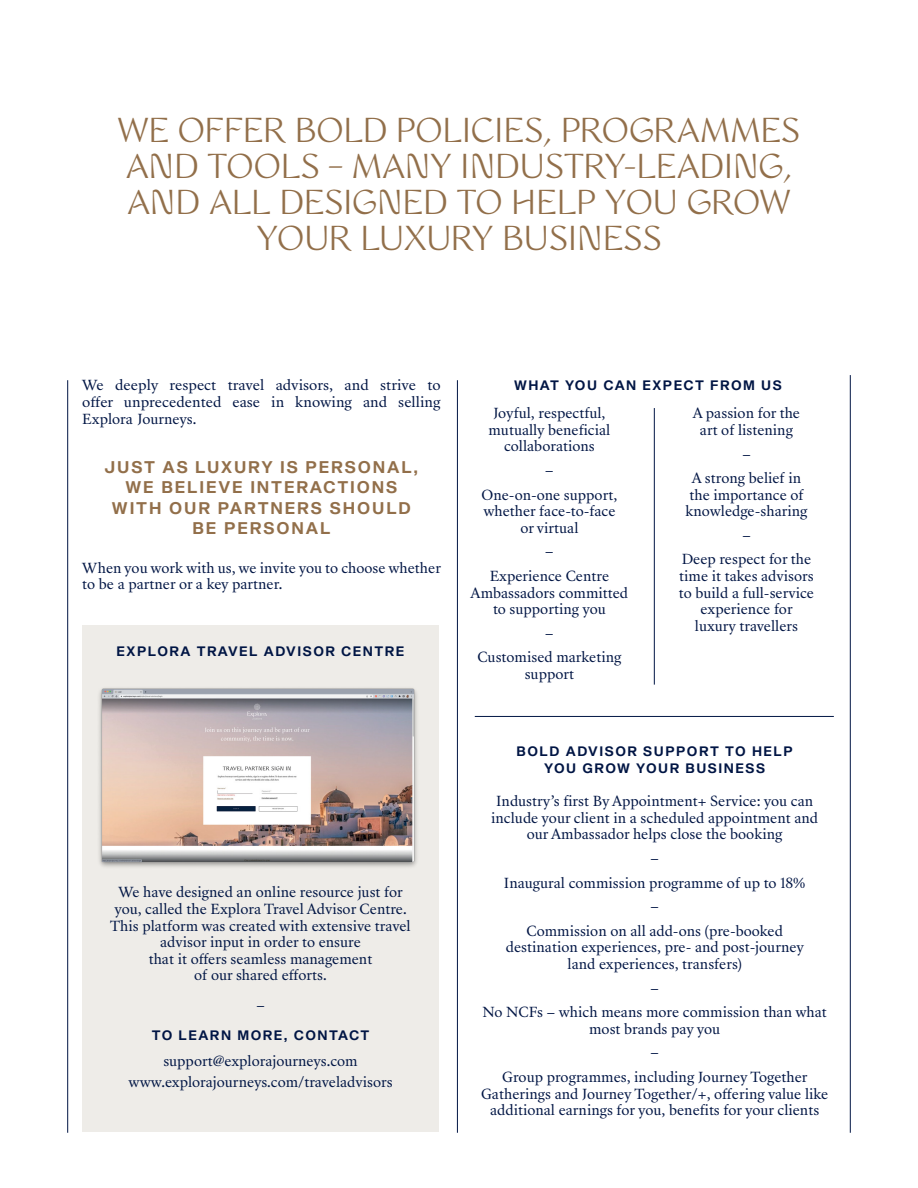
<style>
.page{position:relative;width:918px;height:1188px;background:#fff}
.page>*{position:absolute;margin:0;border:0;box-sizing:border-box;transform-origin:0 0}
.t1{font:31.5px/35.7px "WT Monarch Nova";color:#926f4a;text-align:center}
.t2{font:300 16.65px/20.5px "Shapiro 65";letter-spacing:.11em;color:#926f4a;text-align:center}
.t3{font:13.5px/16.6px "Sang Bleu Republic";color:#001544;text-align:center}
.t4{font:300 13.5px/16.6px "Shapiro 65";letter-spacing:.11em;color:#001544;text-align:center}
</style>
<div class="page">
<div style="left:83px;top:625px;width:356px;height:507px;background:#eeece8"></div>
<hr style="left:850px;top:375px;width:1px;height:758px;background:#001544">
<hr style="left:67px;top:380px;width:1px;height:753px;background:#001544">
<hr style="left:457px;top:380px;width:1px;height:753px;background:#001544">
<hr style="left:475px;top:716px;width:359px;height:1px;background:#001544">
<hr style="left:654px;top:408px;width:1px;height:277px;background:#001544">
<img style="left:99px;top:688px;width:318px;height:179px">
<h1 class="t1" style="left:118px;top:113px;width:684px">WE OFFER BOLD POLICIES, PROGRAMMES<br>AND TOOLS – MANY INDUSTRY-LEADING,<br>AND ALL DESIGNED TO HELP YOU GROW<br>YOUR LUXURY BUSINESS</h1>
<p class="t3" style="left:82px;top:377px;width:360px;text-align:justify">We deeply respect travel advisors, and strive to offer unprecedented ease in knowing and selling Explora Journeys.</p>
<p class="t2" style="left:105px;top:457px;width:315px">JUST AS LUXURY IS PERSONAL,<br>WE BELIEVE INTERACTIONS<br>WITH OUR PARTNERS SHOULD<br>BE PERSONAL</p>
<p class="t3" style="left:82px;top:560px;width:360px;text-align:left">When you work with us, we invite you to choose whether to be a partner or a key partner.</p>
<p class="t4" style="left:117px;top:644px;width:289px">EXPLORA TRAVEL ADVISOR CENTRE</p>
<p class="t3" style="left:110px;top:884px;width:302px">We have designed an online resource just for you, called the Explora Travel Advisor Centre.<br>This platform was created with extensive travel advisor input in order to ensure<br>that it offers seamless management<br>of our shared efforts.</p>
<p class="t3" style="left:256px;top:997px;width:10px">–</p>
<p class="t4" style="left:152px;top:1028px;width:219px">TO LEARN MORE, CONTACT</p>
<p class="t3" style="left:128px;top:1051px;width:266px;line-height:21px">support@explorajourneys.com www.explorajourneys.com/traveladvisors</p>
<p class="t4" style="left:514px;top:378px;width:269px">WHAT YOU CAN EXPECT FROM US</p>
<p class="t3" style="left:489px;top:405px;width:123px">Joyful, respectful, mutually beneficial collaborations</p>
<p class="t3" style="left:482px;top:458px;width:137px;line-height:24.5px">–<br>One-on-one support,</p>
<p class="t3" style="left:483px;top:503px;width:134px">whether face-to-face or virtual</p>
<p class="t3" style="left:490px;top:540px;width:121px;line-height:24.5px">–<br>Experience Centre</p>
<p class="t3" style="left:471px;top:585px;width:159px">Ambassadors committed to supporting you</p>
<p class="t3" style="left:477px;top:621px;width:146px;line-height:24.5px">–<br>Customised marketing</p>
<p class="t3" style="left:525px;top:666px;width:51px">support</p>
<p class="t3" style="left:693px;top:405px;width:109px">A passion for the art of listening</p>
<p class="t3" style="left:692px;top:442px;width:111px;line-height:24.5px">–<br>A strong belief in</p>
<p class="t3" style="left:685px;top:487px;width:124px;text-align:left">the importance of knowledge-sharing</p>
<p class="t3" style="left:682px;top:523px;width:131px;line-height:24.5px">–<br>Deep respect for the</p>
<p class="t3" style="left:679px;top:568px;width:137px">time it takes advisors to build a full-service experience for luxury travellers</p>
<p class="t4" style="left:517px;top:744px;width:278px">BOLD ADVISOR SUPPORT TO HELP<br>YOU GROW YOUR BUSINESS</p>
<p class="t3" style="left:491px;top:793px;width:328px">Industry’s first By Appointment+ Service: you can include your client in a scheduled appointment and our Ambassador helps close the booking</p>
<p class="t3" style="left:504px;top:846px;width:303px;line-height:24.3px">–<br>Inaugural commission programme of up to 18% –<br>Commission on all add-ons (pre-booked</p>
<p class="t3" style="left:506px;top:939px;width:300px">destination experiences, pre- and post-journey land experiences, transfers)</p>
<p class="t3" style="left:483px;top:976px;width:346px;line-height:24.5px">–<br>No NCFs – which means more commission than what</p>
<p class="t3" style="left:502px;top:1017px;width:307px;line-height:24.2px">most brands pay you<br>–<br>Group programmes, including Journey Together</p>
<p class="t3" style="left:481px;top:1086px;width:349px">Gatherings and Journey Together/+, offering value like additional earnings for you, benefits for your clients</p>
</div>
